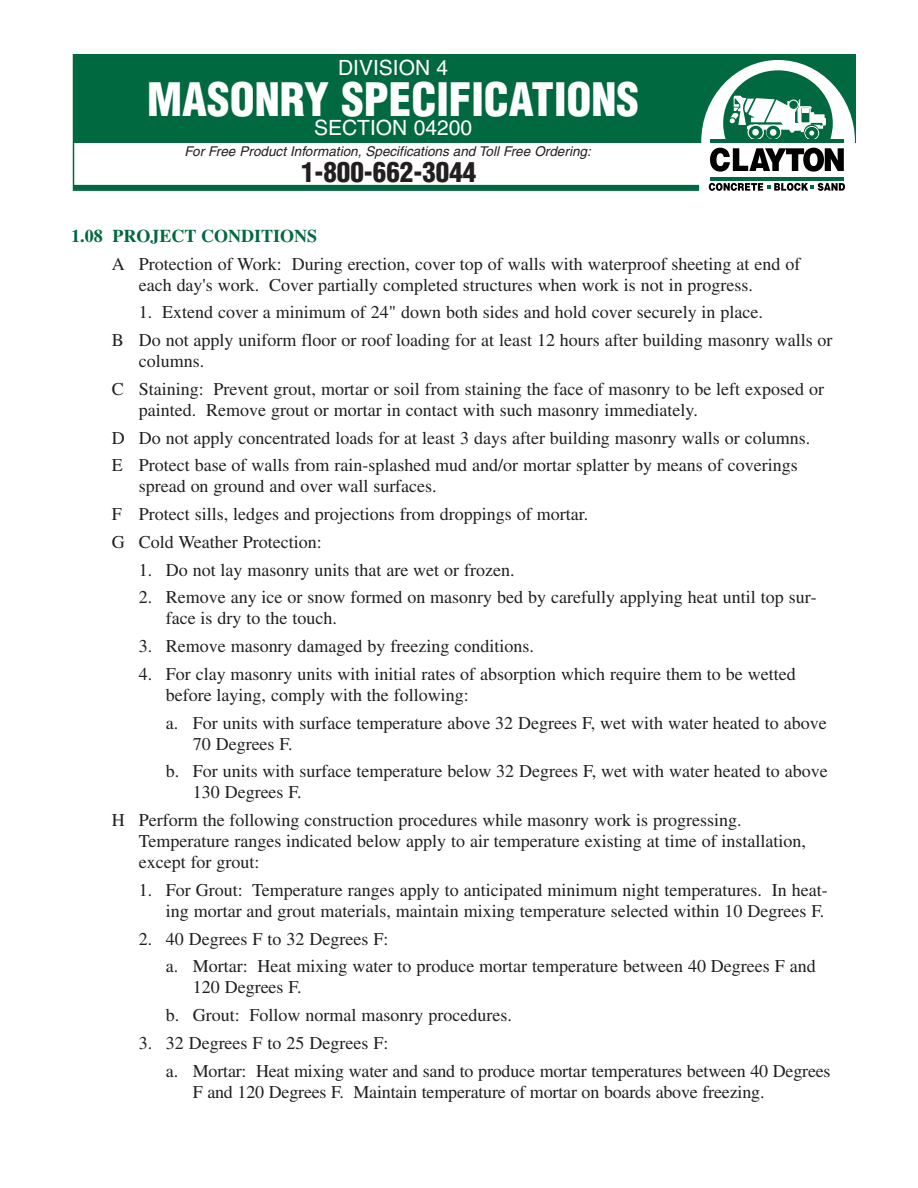
<style>
.page{position:relative;width:918px;height:1188px;background:#fff}
.page>*{position:absolute;margin:0;border:0;box-sizing:border-box;transform-origin:0 0}
.t1{font:900 condensed 45px "Helvetica";color:#fff}
.t2{font:900 condensed 27px "Helvetica";color:#231f20}
.t3{font:21px "Helvetica";color:#fff}
.t4{font:18px/27.8px "Times";color:#231f20}
.t5{font:700 18px "Times";color:#00693f}
.t6{font:italic 13.5px "Helvetica";color:#231f20}
</style>
<div class="page">
<div style="left:74px;top:54px;width:782px;height:88px;background:#00693f"></div>
<div style="left:74px;top:185px;width:625px;height:6px;background:#00693f"></div>
<hr style="left:73px;top:54px;width:1px;height:137px;background:#00693f">
<div style="left:701px;top:60px;width:154px;height:164px;background:#fff;border-radius:50%"></div>
<svg style="left:723px;top:70px;width:110px;height:70px"></svg>
<svg style="left:710px;top:148px;width:134px;height:24px"></svg>
<hr style="left:710px;top:177px;width:134px;height:3px;background:#00693f">
<hr style="left:710px;top:140px;width:134px;height:3px;background:#00693f">
<svg style="left:709px;top:183px;width:136px;height:8px"></svg>
<svg style="left:749px;top:126px;width:14px;height:13px"></svg>
<div style="left:752px;top:129px;width:7px;height:7px;background:#fff;border-radius:50%"></div>
<p class="t3" style="left:338px;top:60px;width:112px">DIVISION 4</p>
<h1 class="t1" style="left:147px;top:82px;width:493px">MASONRY SPECIFICATIONS</h1>
<p class="t3" style="left:314px;top:120px;width:160px">SECTION 04200</p>
<p class="t6" style="left:184px;top:146px;width:408px">For Free Product Information, Specifications and Toll Free Ordering:</p>
<h2 class="t2" style="left:301px;top:161px;width:177px">1-800-662-3044</h2>
<p class="t5" style="left:71px;top:229px;width:248px">1.08 PROJECT CONDITIONS</p>
<p class="t4" style="left:139px;top:255px;width:663px;line-height:21px;text-indent:-27px">A Protection of Work: During erection, cover top of walls with waterproof sheeting at end of each day's work. Cover partially completed structures when work is not in progress.</p>
<p class="t4" style="left:112px;top:300px;width:722px;text-indent:27px">1. Extend cover a minimum of 24" down both sides and hold cover securely in place.<br>B Do not apply uniform floor or roof loading for at least 12 hours after building masonry walls or</p>
<p class="t4" style="left:112px;top:349px;width:714px;text-indent:27px">columns.<br>C Staining: Prevent grout, mortar or soil from staining the face of masonry to be left exposed or</p>
<p class="t4" style="left:112px;top:398px;width:700px;text-indent:27px">painted. Remove grout or mortar in contact with such masonry immediately.<br>D Do not apply concentrated loads for at least 3 days after building masonry walls or columns.<br>E Protect base of walls from rain-splashed mud and/or mortar splatter by means of coverings</p>
<p class="t4" style="left:112px;top:474px;width:478px;text-indent:27px">spread on ground and over wall surfaces.<br>F Protect sills, ledges and projections from droppings of mortar.<br>G Cold Weather Protection:</p>
<p class="t4" style="left:139px;top:557px;width:377px">1. Do not lay masonry units that are wet or frozen.</p>
<p class="t4" style="left:166px;top:588px;width:652px;line-height:21px;text-indent:-27px">2. Remove any ice or snow formed on masonry bed by carefully applying heat until top sur&shy;face is dry to the touch.</p>
<p class="t4" style="left:139px;top:634px;width:397px">3. Remove masonry damaged by freezing conditions.</p>
<p class="t4" style="left:166px;top:665px;width:632px;line-height:21px;text-indent:-27px">4. For clay masonry units with initial rates of absorption which require them to be wetted before laying, comply with the following:</p>
<p class="t4" style="left:193px;top:714px;width:636px;line-height:21px;text-indent:-27px">a. For units with surface temperature above 32 Degrees F, wet with water heated to above<br>70 Degrees F.</p>
<p class="t4" style="left:193px;top:762px;width:637px;line-height:21px;text-indent:-27px">b. For units with surface temperature below 32 Degrees F, wet with water heated to above<br>130 Degrees F.</p>
<p class="t4" style="left:139px;top:811px;width:669px;line-height:21px;text-indent:-27px">H Perform the following construction procedures while masonry work is progressing.<br>Temperature ranges indicated below apply to air temperature existing at time of installation, except for grout:</p>
<p class="t4" style="left:139px;top:881px;width:691px;line-height:21px;text-align:right">1. For Grout: Temperature ranges apply to anticipated minimum night temperatures. In heat&shy;ing mortar and grout materials, maintain mixing temperature selected within 10 Degrees F.</p>
<p class="t4" style="left:166px;top:926px;width:652px;text-indent:-27px">2. 40 Degrees F to 32 Degrees F:<br>a. Mortar: Heat mixing water to produce mortar temperature between 40 Degrees F and</p>
<p class="t4" style="left:166px;top:975px;width:348px;text-indent:27px">120 Degrees F.<br>b. Grout: Follow normal masonry procedures.</p>
<p class="t4" style="left:166px;top:1031px;width:666px;text-indent:-27px">3. 32 Degrees F to 25 Degrees F:<br>a. Mortar: Heat mixing water and sand to produce mortar temperatures between 40 Degrees</p>
<p class="t4" style="left:193px;top:1079px;width:573px">F and 120 Degrees F. Maintain temperature of mortar on boards above freezing.</p>
</div>
